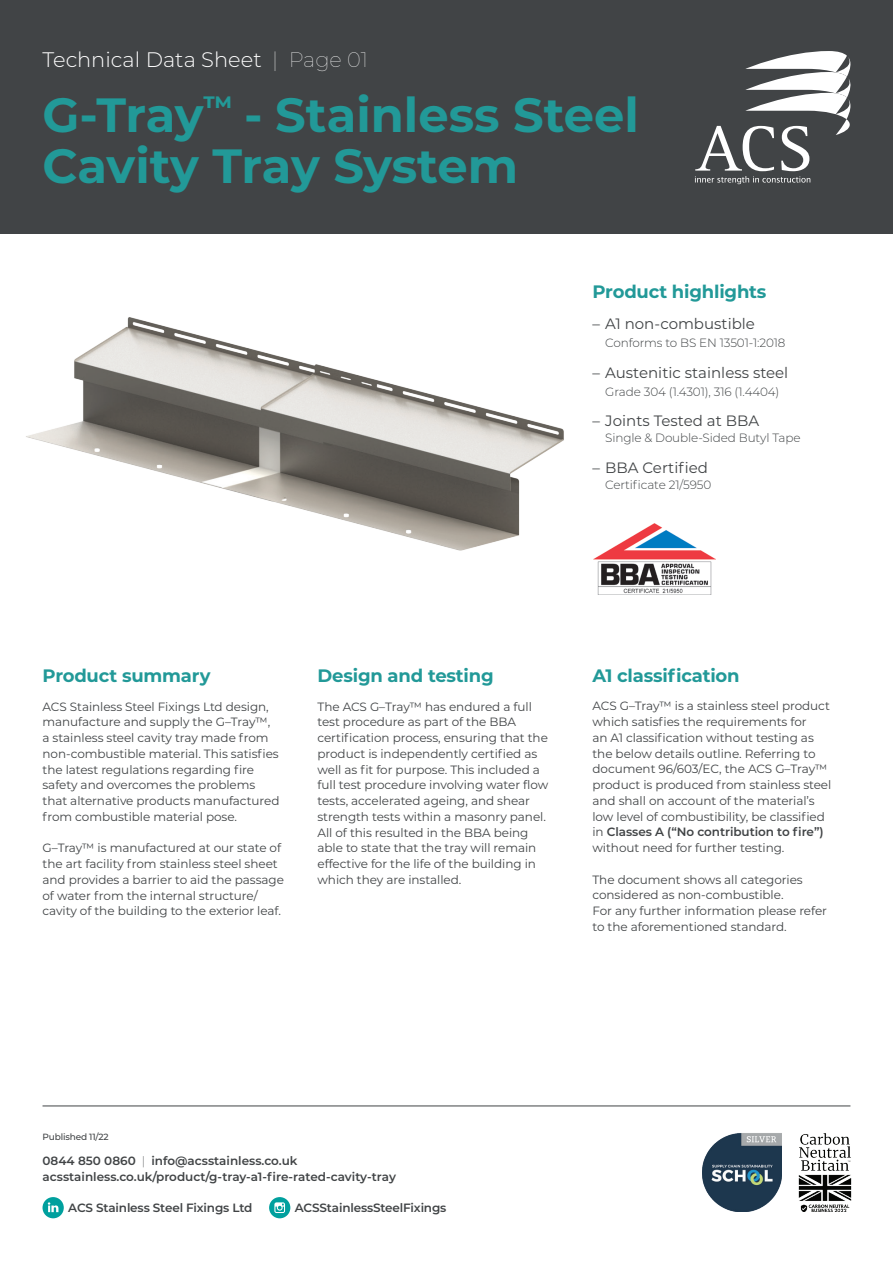
<style>
.page{position:relative;width:893px;height:1263px;background:#fff}
.page>*{position:absolute;margin:0;border:0;box-sizing:border-box;transform-origin:0 0}
.t1{font:700 48px/51px "Montserrat";color:#229998}
.t2{font:300 21px "Montserrat";color:#fff}
.t3{font:700 18px "Montserrat";letter-spacing:-.01em;color:#229998}
.t4{font:15px "Montserrat";color:#414446}
.t5{font:12px/15.8px "Montserrat";letter-spacing:-.005em;color:#414446}
.t6{font:600 12px/16.5px "Montserrat";letter-spacing:-.01em;color:#414446}
.t7{font:300 12px "Montserrat";letter-spacing:-.01em;color:#414446}
.t8{font:500 9px "Montserrat";letter-spacing:-.02em;color:#414446}
.s1{font-weight:100}
.s2{font-weight:600}
.s3{font-weight:200}
</style>
<div class="page">
<div style="left:0;top:0;width:893px;height:234px;background:#414446"></div>
<svg style="left:695px;top:51px;width:155px;height:133px"></svg>
<img style="left:799px;top:1133px;width:52px;height:79px">
<img style="left:702px;top:1133px;width:80px;height:79px">
<div style="left:43px;top:1197px;width:21px;height:21px;background:#00a09e;border-radius:50%"></div>
<svg style="left:48px;top:1202px;width:10px;height:10px"></svg>
<div style="left:269px;top:1197px;width:21px;height:21px;background:#00a09e;border-radius:50%"></div>
<svg style="left:274px;top:1202px;width:11px;height:11px"></svg>
<hr style="left:43px;top:1106px;width:807px;height:1px;background:#414446">
<img style="left:26px;top:317px;width:538px;height:234px">
<img style="left:594px;top:523px;width:122px;height:71px">
<h2 class="t2" style="left:43px;top:45px;width:327px">Technical Data Sheet <span class="s1">| Page 01</span></h2>
<h1 class="t1" style="left:43px;top:87px;width:598px">G-Tray<sup>™</sup> - Stainless Steel<br>Cavity Tray System</h1>
<h3 class="t3" style="left:592px;top:278px;width:176px">Product highlights</h3>
<p class="t4" style="left:592px;top:313px;width:164px">– A1 non-combustible</p>
<p class="t7" style="left:605px;top:334px;width:182px">Conforms to BS EN 13501-1:2018</p>
<p class="t4" style="left:592px;top:362px;width:197px">– Austenitic stainless steel</p>
<p class="t7" style="left:605px;top:383px;width:176px">Grade 304 (1.4301), 316 (1.4404)</p>
<p class="t4" style="left:592px;top:411px;width:168px">– Joints Tested at BBA</p>
<p class="t7" style="left:605px;top:430px;width:197px">Single &amp; Double-Sided Butyl Tape</p>
<p class="t4" style="left:592px;top:457px;width:117px">– BBA Certified</p>
<p class="t7" style="left:605px;top:476px;width:108px">Certificate 21/5950</p>
<h3 class="t3" style="left:43px;top:663px;width:169px">Product summary</h3>
<h3 class="t3" style="left:317px;top:663px;width:178px">Design and testing</h3>
<h3 class="t3" style="left:592px;top:663px;width:149px">A1 classification</h3>
<p class="t5" style="left:43px;top:698px;width:238px">ACS Stainless Steel Fixings Ltd design, manufacture and supply the G–Tray™, a stainless steel cavity tray made from non-combustible material. This satisfies the latest regulations regarding fire safety and overcomes the problems that alternative products manufactured from combustible material pose.</p>
<p class="t5" style="left:43px;top:840px;width:243px">G–Tray™ is manufactured at our state of the art facility from stainless steel sheet and provides a barrier to aid the passage of water from the internal structure/ cavity of the building to the exterior leaf.</p>
<p class="t5" style="left:317px;top:698px;width:232px">The ACS G–Tray™ has endured a full test procedure as part of the BBA certification process, ensuring that the product is independently certified as well as fit for purpose. This included a full test procedure involving water flow tests, accelerated ageing, and shear strength tests within a masonry panel.<br>All of this resulted in the BBA being able to state that the tray will remain effective for the life of the building in which they are installed.</p>
<p class="t5" style="left:592px;top:698px;width:240px">ACS G–Tray™ is a stainless steel product which satisfies the requirements for<br>an A1 classification without testing as the below details outline. Referring to document 96/603/EC, the ACS G–Tray™ product is produced from stainless steel and shall on account of the material’s low level of combustibility, be classified in <span class="s2">Classes A (“No contribution to fire”) </span>without need for further testing.</p>
<p class="t5" style="left:592px;top:871px;width:236px">The document shows all categories considered as non-combustible.<br>For any further information please refer to the aforementioned standard.</p>
<p class="t8" style="left:43px;top:1130px;width:68px">Published 11/22</p>
<p class="t6" style="left:43px;top:1151px;width:355px">0844 850 0860 <span class="s3">|</span> info@acsstainless.co.uk acsstainless.co.uk/product/g-tray-a1-fire-rated-cavity-tray</p>
<p class="t6" style="left:68px;top:1199px;width:186px">ACS Stainless Steel Fixings Ltd</p>
<p class="t6" style="left:295px;top:1199px;width:153px">ACSStainlessSteelFixings</p>
</div>
